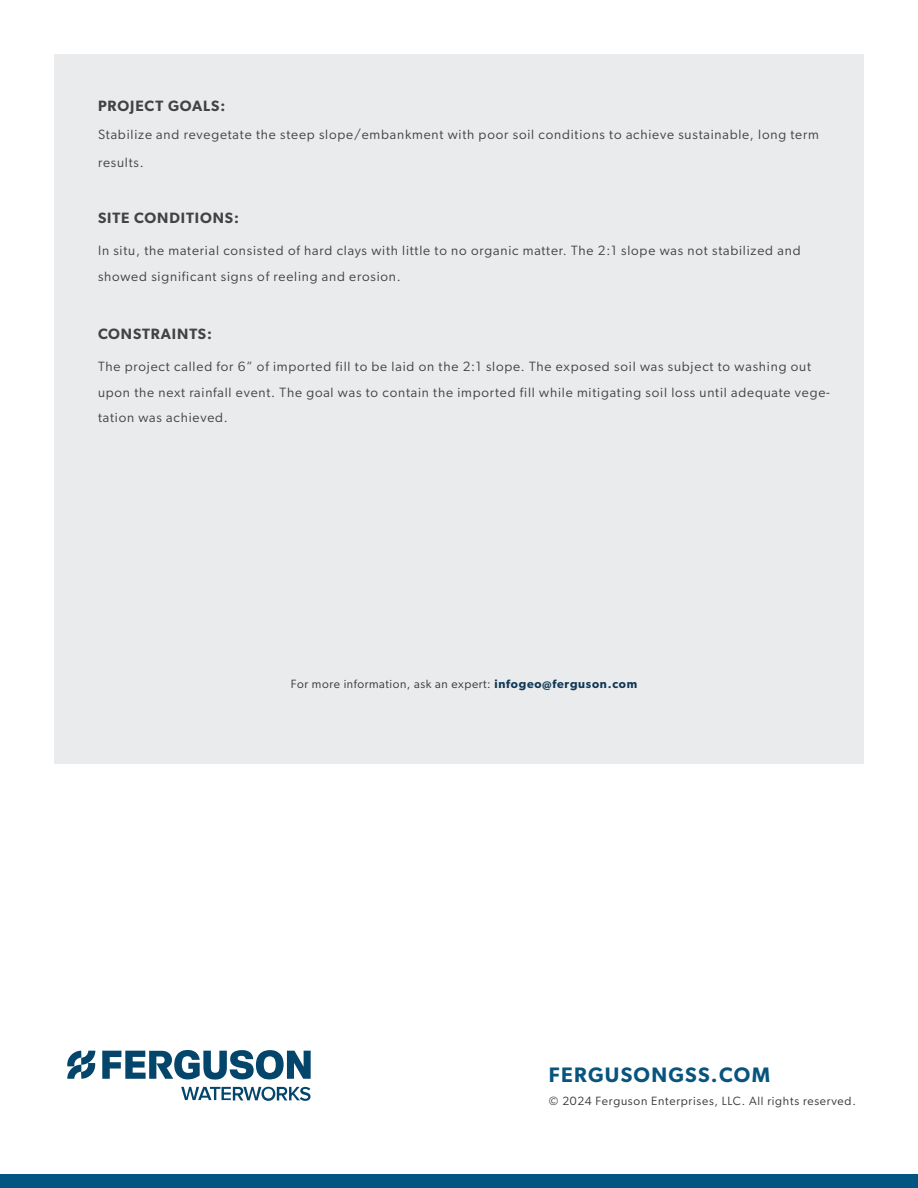
<style>
.page{position:relative;width:918px;height:1188px;background:#fff}
.page>*{position:absolute;margin:0;border:0;box-sizing:border-box;transform-origin:0 0}
.t1{font:600 21px "Gibson";letter-spacing:.06em;color:#08547e}
.t2{font:600 15px "Gibson";letter-spacing:.06em;color:#424345}
.t3{font:13.5px/25.8px "Gibson";letter-spacing:.06em;color:#424345}
.t4{font:12px "Gibson";letter-spacing:.06em;color:#353638}
.s1{font-weight:600;color:#103755}
.s2{font-weight:700;color:#103755}
</style>
<div class="page">
<div style="left:54px;top:54px;width:810px;height:710px;background:#eaebec"></div>
<svg style="left:181px;top:1087px;width:130px;height:14px"></svg>
<svg style="left:67px;top:1051px;width:28px;height:28px"></svg>
<svg style="left:102px;top:1050px;width:209px;height:30px"></svg>
<div style="left:0;top:1174px;width:918px;height:14px;background:#005581"></div>
<p class="t2" style="left:98px;top:97px;width:129px">PROJECT GOALS:</p>
<p class="t3" style="left:98px;top:120px;width:722px;line-height:27.9px">Stabilize and revegetate the steep slope/embankment with poor soil conditions to achieve sustainable, long term results.</p>
<p class="t2" style="left:98px;top:209px;width:142px">SITE CONDITIONS:</p>
<p class="t3" style="left:98px;top:238px;width:704px">In situ, the material consisted of hard clays with little to no organic matter. The 2:1 slope was not stabilized and showed significant signs of reeling and erosion.</p>
<p class="t2" style="left:98px;top:325px;width:115px">CONSTRAINTS:</p>
<p class="t3" style="left:98px;top:353px;width:733px">The project called for 6” of imported fill to be laid on the 2:1 slope. The exposed soil was subject to washing out upon the next rainfall event. The goal was to contain the imported fill while mitigating soil loss until adequate vege&shy;tation was achieved.</p>
<p class="t4" style="left:291px;top:677px;width:348px">For more information, ask an expert: <span class="s1">infogeo</span><span class="s2">@</span><span class="s1">ferguson.com</span></p>
<h1 class="t1" style="left:549px;top:1062px;width:223px">FERGUSONGSS.COM</h1>
<p class="t4" style="left:549px;top:1094px;width:308px">© 2024 Ferguson Enterprises, LLC. All rights reserved.</p>
</div>
